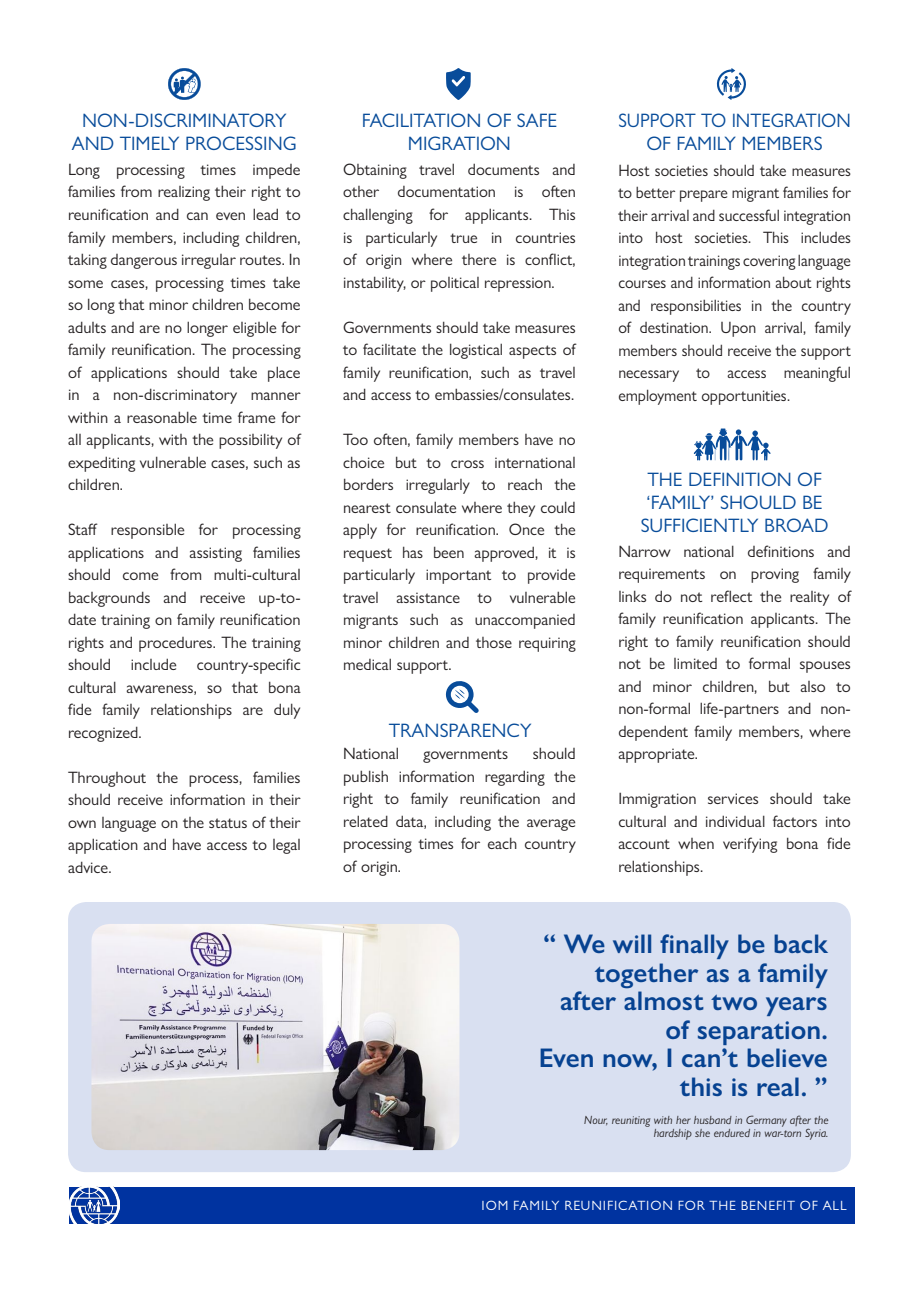
<style>
.page{position:relative;width:919px;height:1289px;background:#fff}
.page>*{position:absolute;margin:0;border:0;box-sizing:border-box;transform-origin:0 0}
.t1{font:600 27px/28.5px "Gill Sans Nova";color:#084c9a;text-align:right}
.t2{font:19.5px/23.4px "Gill Sans Nova";color:#084c9a;text-align:center}
.t3{font:19.5px/23.4px "Gill Sans Nova";color:#084c9a;text-align:center;scale:.96 1}
.t4{font:16.5px/22.5px "Gill Sans Nova";color:#231f20;text-align:justify}
.t5{font:16.5px/22.5px "Gill Sans Nova";color:#231f20;text-align:justify;scale:.96 1}
.t6{font:13.5px "Gill Sans MT Pro";letter-spacing:.065em;color:#fff}
.t7{font:italic 12px/13.5px "Gill Sans Nova";color:#231f20;text-align:right}
</style>
<div class="page">
<div style="left:68px;top:902px;width:782px;height:270px;background:#d9e0f1;border-radius:18px"></div>
<svg style="left:446px;top:68px;width:24px;height:32px"></svg>
<svg style="left:445px;top:681px;width:34px;height:32px"></svg>
<svg style="left:693px;top:428px;width:77px;height:32px"></svg>
<svg style="left:168px;top:68px;width:33px;height:32px"></svg>
<svg style="left:716px;top:68px;width:30px;height:32px"></svg>
<img style="left:91px;top:924px;width:368px;height:226px">
<div style="left:70px;top:1186px;width:785px;height:37px;background:#0033a0"></div>
<img style="left:70px;top:1186px;width:49px;height:37px">
<p class="t2" style="left:72px;top:108px;width:226px">NON-DISCRIMINATORY<br>AND TIMELY PROCESSING</p>
<p class="t3" style="left:618px;top:108px;width:244px">SUPPORT TO INTEGRATION<br>OF FAMILY MEMBERS</p>
<p class="t5" style="left:618px;top:158px;width:244px">Host societies should take measures to better prepare migrant families for their arrival and successful integration into host societies. This includes integration trainings covering language courses and information about rights and responsibilities in the country of destination. Upon arrival, family members should receive the support necessary to access meaningful employment opportunities.</p>
<p class="t2" style="left:362px;top:108px;width:197px">FACILITATION OF SAFE<br>MIGRATION</p>
<p class="t4" style="left:343px;top:158px;width:234px">Obtaining travel documents and other documentation is often challenging for applicants. This is particularly true in countries of origin where there is conflict, instability, or political repression.</p>
<p class="t4" style="left:343px;top:315px;width:234px">Governments should take measures to facilitate the logistical aspects of family reunification, such as travel and access to embassies/consulates.</p>
<p class="t4" style="left:343px;top:428px;width:234px">Too often, family members have no choice but to cross international borders irregularly to reach the nearest consulate where they could apply for reunification. Once the request has been approved, it is particularly important to provide travel assistance to vulnerable migrants such as unaccompanied minor children and those requiring medical support.</p>
<p class="t4" style="left:68px;top:158px;width:234px">Long processing times impede families from realizing their right to reunification and can even lead to family members, including children, taking dangerous irregular routes. In some cases, processing times take so long that minor children become adults and are no longer eligible for family reunification. The processing of applications should take place in a non-discriminatory manner within a reasonable time frame for all applicants, with the possibility of expediting vulnerable cases, such as children.</p>
<p class="t4" style="left:68px;top:518px;width:234px">Staff responsible for processing applications and assisting families should come from multi-cultural backgrounds and receive up-to&shy;date training on family reunification rights and procedures. The training should include country-specific cultural awareness, so that bona fide family relationships are duly recognized.</p>
<p class="t4" style="left:68px;top:765px;width:234px">Throughout the process, families should receive information in their own language on the status of their application and have access to legal advice.</p>
<p class="t2" style="left:640px;top:467px;width:189px">THE DEFINITION OF ‘FAMILY’ SHOULD BE<br>SUFFICIENTLY BROAD</p>
<p class="t4" style="left:618px;top:539px;width:234px">Narrow national definitions and requirements on proving family links do not reflect the reality of family reunification applicants. The right to family reunification should not be limited to formal spouses and minor children, but also to non-formal life-partners and non&shy;dependent family members, where appropriate.</p>
<p class="t4" style="left:618px;top:787px;width:234px">Immigration services should take cultural and individual factors into account when verifying bona fide relationships.</p>
<p class="t2" style="left:388px;top:718px;width:144px">TRANSPARENCY</p>
<p class="t4" style="left:343px;top:742px;width:234px;text-indent:189px">should publish information regarding the right to family reunification and related data, including the average processing times for each country of origin.</p>
<p class="t4" style="left:343px;top:742px;width:57px">National</p>
<p class="t4" style="left:423px;top:742px;width:86px">governments</p>
<h1 class="t1" style="left:538px;top:929px;width:291px">‘‘ We will finally be back together as a family after almost two years of separation.<br>Even now, I can’t believe this is real. ’’</h1>
<p class="t7" style="left:584px;top:1112px;width:246px">Nour, reuniting with her husband in Germany after the hardship she endured in war-torn Syria.</p>
<p class="t6" style="left:481px;top:1196px;width:366px">IOM FAMILY REUNIFICATION FOR THE BENEFIT OF ALL</p>
</div>
